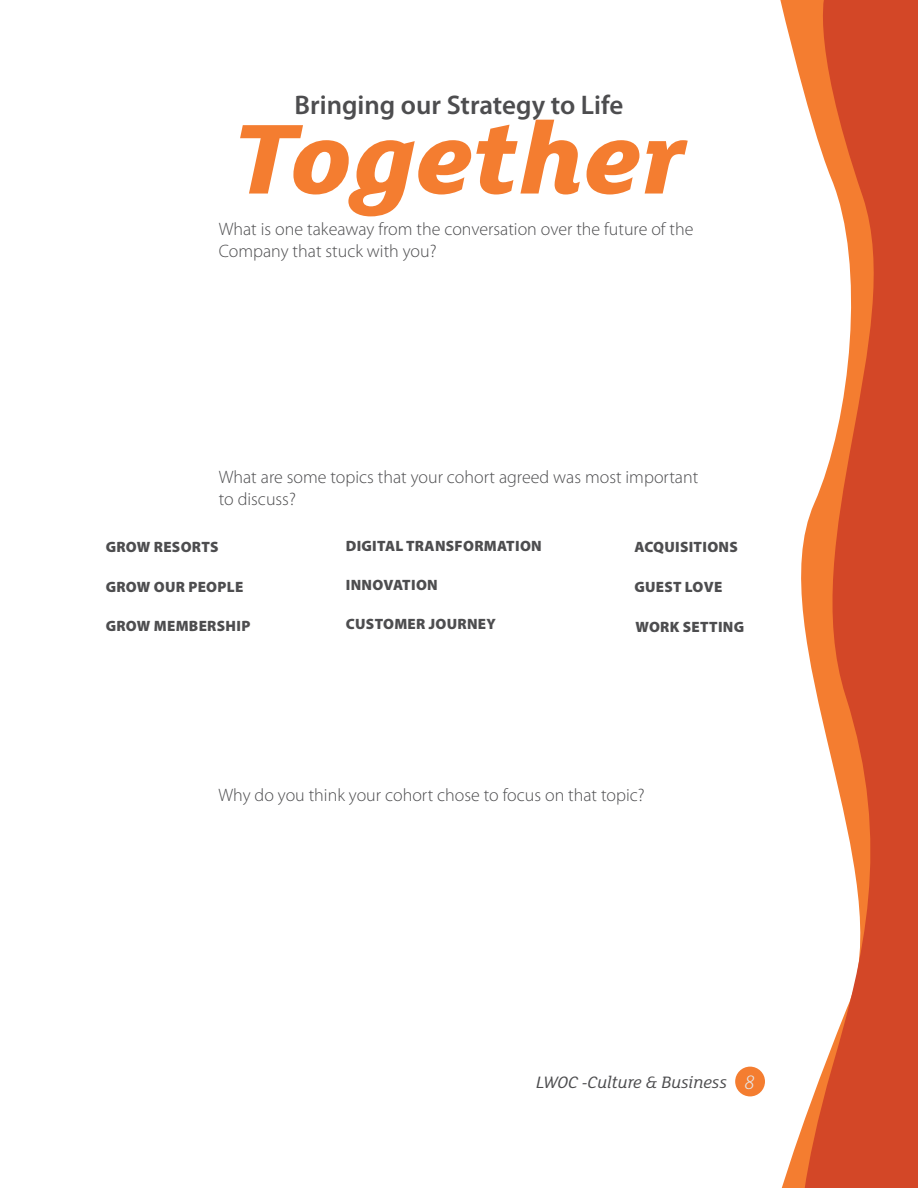
<style>
.page{position:relative;width:918px;height:1188px;background:#fff}
.page>*{position:absolute;margin:0;border:0;box-sizing:border-box;transform-origin:0 0}
.t1{font:italic 800 108px "FS Lola";color:#f47d30}
.t2{font:600 27px "Myriad Pro";color:#4d4d4f}
.t3{font:300 18px/21.6px "Myriad Pro";color:#4d4d4f}
.t4{font:italic 18px "FS Lola";color:#4d4d4f}
.t5{font:900 15px "Myriad Pro";letter-spacing:.02em;color:#4d4d4f}
.s1{font-weight:300;font-size:21px;color:#e6e7e8}
</style>
<div class="page">
<svg style="left:758px;top:0;width:38px;height:1188px"></svg>
<svg style="left:796px;top:0;width:122px;height:1188px;fill:#d34727"></svg>
<div style="left:735px;top:1067px;width:30px;height:29px;background:#f47d30;border-radius:50%"></div>
<h2 class="t2" style="left:295px;top:87px;width:330px">Bringing our Strategy to Life</h2>
<h1 class="t1" style="left:232px;top:85px;width:456px">Together</h1>
<p class="t3" style="left:219px;top:218px;width:476px">What is one takeaway from the conversation over the future of the<br>Company that stuck with you?</p>
<p class="t3" style="left:219px;top:466px;width:481px">What are some topics that your cohort agreed was most important to discuss?</p>
<p class="t5" style="left:106px;top:537px;width:114px">GROW RESORTS</p>
<p class="t5" style="left:346px;top:536px;width:198px">DIGITAL TRANSFORMATION</p>
<p class="t5" style="left:106px;top:576px;width:139px">GROW OUR PEOPLE</p>
<p class="t5" style="left:106px;top:616px;width:146px">GROW MEMBERSHIP</p>
<p class="t5" style="left:635px;top:617px;width:110px">WORK SETTING</p>
<p class="t5" style="left:634px;top:537px;width:105px">ACQUISITIONS</p>
<p class="t5" style="left:346px;top:575px;width:93px">INNOVATION</p>
<p class="t5" style="left:634px;top:577px;width:89px">GUEST LOVE</p>
<p class="t5" style="left:346px;top:614px;width:152px">CUSTOMER JOURNEY</p>
<p class="t3" style="left:218px;top:784px;width:428px">Why do you think your cohort chose to focus on that topic?</p>
<p class="t4" style="left:536px;top:1071px;width:220px">LWOC -Culture &amp; Business <span class="s1">8</span></p>
</div>
